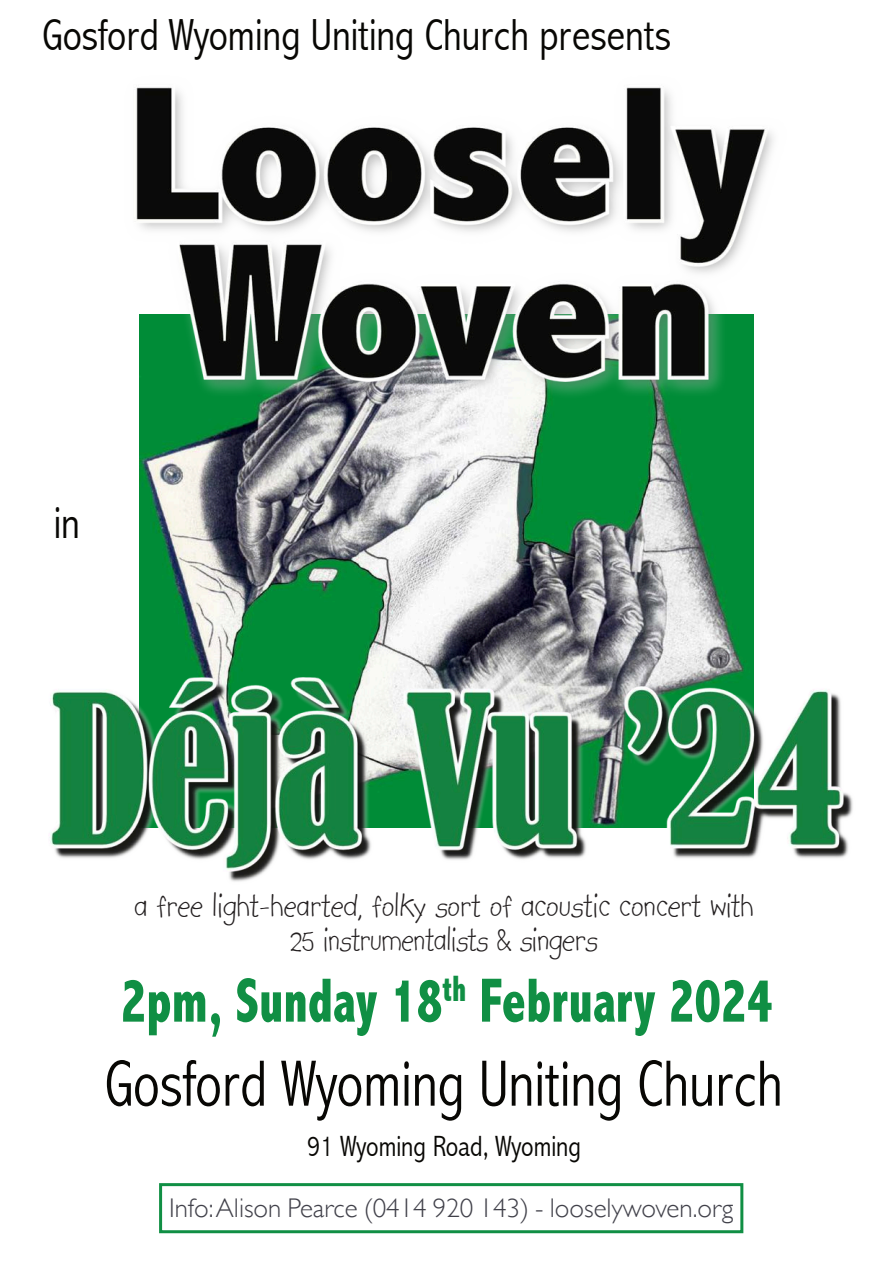
<style>
.page{position:relative;width:894px;height:1263px;background:#fff}
.page>*{position:absolute;margin:0;border:0;box-sizing:border-box;transform-origin:0 0}
.t1{font:300 condensed 66px "Abadi";color:#080704;scale:.95 1}
.t2{font:800 condensed 63px "Abadi";color:#108f44;scale:.81 1}
.t3{font:300 condensed 45px "Abadi";color:#080704}
.t4{font:36px/34.5px "Kidprint";color:#231f20;text-align:center;scale:.93 1}
.t5{font:300 condensed 29.25px "Abadi";color:#080704}
.t6{font:300 27px "Gill Sans";color:#41414a}
</style>
<div class="page">
<img style="left:140px;top:401px;width:613px;height:276px">
<img style="left:139px;top:132px;width:635px;height:269px">
<img style="left:136px;top:87px;width:633px;height:295px">
<div style="left:159px;top:1183px;width:584px;height:50px;background:#fff;border:3px solid #108f44"></div>
<img style="left:49px;top:677px;width:794px;height:195px">
<p class="t3" style="left:43px;top:19px;width:630px">Gosford Wyoming Uniting Church presents</p>
<p class="t3" style="left:54px;top:507px;width:28px">in</p>
<p class="t4" style="left:134px;top:887px;width:667px">a free light-hearted, folky sort of acoustic concert with<br>25 instrumentalists &amp; singers</p>
<h2 class="t2" style="left:120px;top:978px;width:807px">2pm, Sunday 18<sup>th</sup> February 2024</h2>
<h1 class="t1" style="left:105px;top:1060px;width:715px">Gosford Wyoming Uniting Church</h1>
<p class="t5" style="left:307px;top:1136px;width:276px">91 Wyoming Road, Wyoming</p>
<p class="t6" style="left:169px;top:1199px;width:566px">Info: Alison Pearce (0414 920 143) - looselywoven.org</p>
</div>
